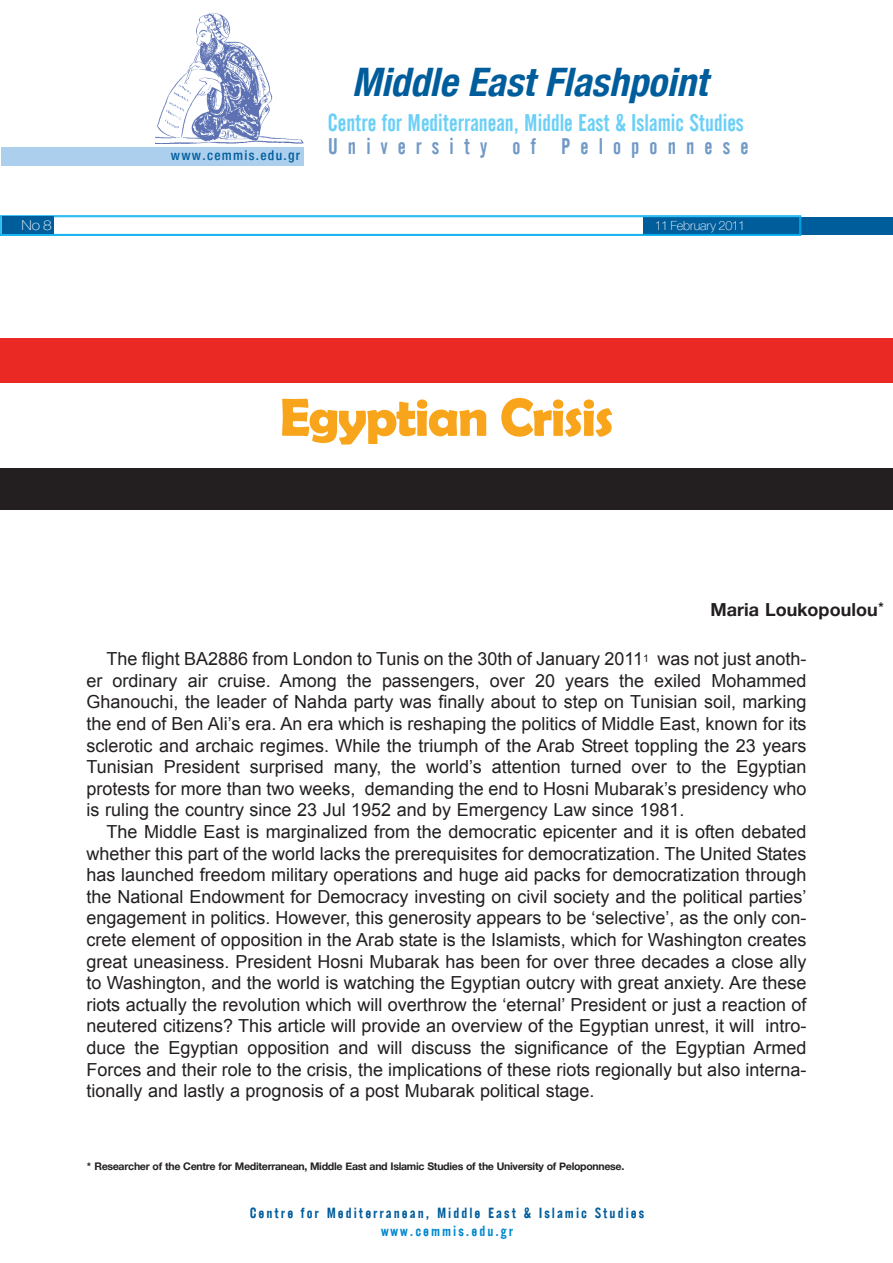
<style>
.page{position:relative;width:893px;height:1263px;background:#fff}
.page>*{position:absolute;margin:0;border:0;box-sizing:border-box;transform-origin:0 0}
.t1{font:700 54px "Berlin Sans FB Demi";letter-spacing:-.03em;color:#f9a51b}
.t2{font:italic 700 42px "CF Helvetica Cond";color:#005d9c}
.t3{font:500 24px "CF Blast Gothic";color:#6bcff6}
.t4{font:500 22.5px "CF Blast Gothic";letter-spacing:.45em;color:#7299c6}
.t5{font:18px/21.6px "Arial";color:#231f20;text-align:justify}
.t6{font:700 18px "Helvetica Neue Greek";color:#231f20}
.t7{font:16.5px "CF Blast Gothic Mini";letter-spacing:.12em;color:#005d9c}
.t8{font:16.5px "CF Blast Gothic Mini";letter-spacing:.12em;color:#0089cf}
.t9{font:200 14.55px "CF Helvetica";color:#fff;scale:1.14 1}
.t10{font:500 condensed 13.5px "Helvetica Neue Greek";letter-spacing:.095em;color:#005d9c}
.t11{font:200 13.5px "CF Helvetica";color:#fff}
.t12{font:700 10.5px "Helvetica Neue Greek";letter-spacing:-.03em;color:#231f20}
</style>
<div class="page">
<div style="left:1px;top:148px;width:303px;height:18px;background:#accfed"></div>
<img style="left:155px;top:13px;width:149px;height:130px">
<div style="left:643px;top:217px;width:250px;height:17px;background:#005d9c"></div>
<div style="left:0;top:215px;width:801px;height:21px;border:1px solid #00aeef"></div>
<div style="left:1px;top:216px;width:799px;height:19px;border:1px solid #00aeef"></div>
<div style="left:2px;top:217px;width:52px;height:17px;background:#005d9c"></div>
<div style="left:0;top:468px;width:893px;height:41px;background:#231f20"></div>
<div style="left:0;top:338px;width:893px;height:45px;background:#ea2924"></div>
<p class="t9" style="left:22px;top:218px;width:28px">No8</p>
<p class="t10" style="left:171px;top:147px;width:131px">www.cemmis.edu.gr</p>
<h2 class="t2" style="left:352px;top:59px;width:364px">Middle East Flashpoint</h2>
<h3 class="t3" style="left:328px;top:110px;width:418px">Centre for Mediterranean, Middle East &amp; Islamic Studies</h3>
<p class="t4" style="left:328px;top:135px;width:422px">University of Peloponnese</p>
<p class="t11" style="left:655px;top:218px;width:92px">11 February 2011</p>
<h1 class="t1" style="left:280px;top:386px;width:335px">Egyptian Crisis</h1>
<p class="t6" style="left:710px;top:603px;width:175px">Maria Loukopoulou<sup>*</sup></p>
<p class="t5" style="left:87px;top:648px;width:721px;text-indent:20px">The flight BA2886 from London to Tunis on the 30th of January 2011<sup>1</sup> was not just anoth&shy;er ordinary air cruise. Among the passengers, over 20 years the exiled Mohammed Ghanouchi, the leader of Nahda party was finally about to step on Tunisian soil, marking the end of Ben Ali’s era. An era which is reshaping the politics of Middle East, known for its sclerotic and archaic regimes. While the triumph of the Arab Street toppling the 23 years Tunisian President surprised many, the world’s attention turned over to the Egyptian protests for more than two weeks, demanding the end to Hosni Mubarak’s presidency who is ruling the country since 23 Jul 1952 and by Emergency Law since 1981.</p>
<p class="t5" style="left:87px;top:821px;width:721px;text-indent:20px">The Middle East is marginalized from the democratic epicenter and it is often debated whether this part of the world lacks the prerequisites for democratization. The United States has launched freedom military operations and huge aid packs for democratization through the National Endowment for Democracy investing on civil society and the political parties’ engagement in politics. However, this generosity appears to be ‘selective’, as the only con&shy;crete element of opposition in the Arab state is the Islamists, which for Washington creates great uneasiness. President Hosni Mubarak has been for over three decades a close ally to Washington, and the world is watching the Egyptian outcry with great anxiety. Are these riots actually the revolution which will overthrow the ‘eternal’ President or just a reaction of neutered citizens? This article will provide an overview of the Egyptian unrest, it will intro&shy;duce the Egyptian opposition and will discuss the significance of the Egyptian Armed Forces and their role to the crisis, the implications of these riots regionally but also interna&shy;tionally and lastly a prognosis of a post Mubarak political stage.</p>
<p class="t12" style="left:87px;top:1162px;width:539px">* Researcher of the Centre for Mediterranean, Middle East and Islamic Studies of the University of Peloponnese.</p>
<p class="t7" style="left:250px;top:1204px;width:396px">Centre for Mediterranean, Middle East &amp; Islamic Studies</p>
<p class="t8" style="left:381px;top:1222px;width:133px">www.cemmis.edu.gr</p>
</div>
